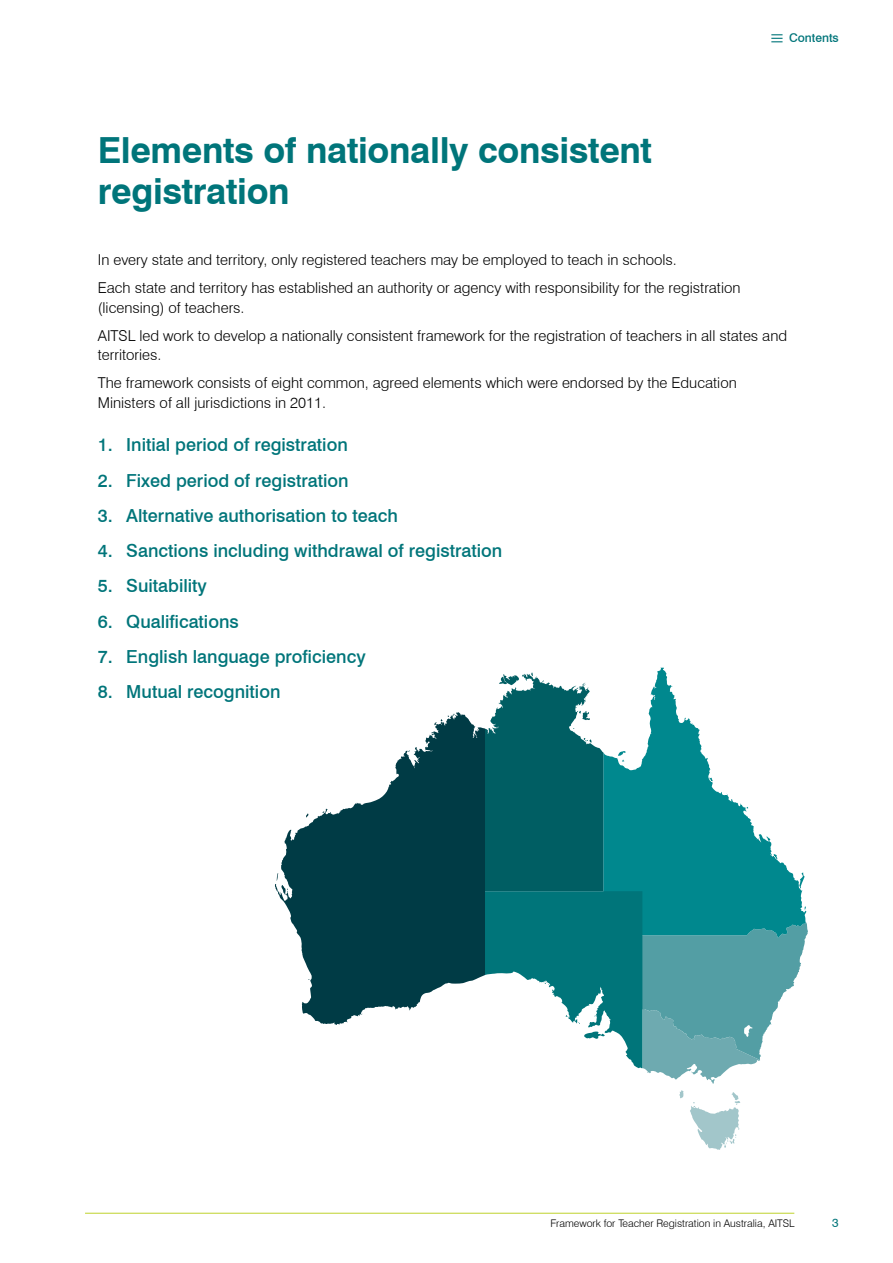
<style>
.page{position:relative;width:893px;height:1263px;background:#fff}
.page>*{position:absolute;margin:0;border:0;box-sizing:border-box;transform-origin:0 0}
.Heading_1{font:700 36px/40.5px "Swiss 721 BT";letter-spacing:-.01em;color:#00757a}
.Heading_3{font:500 18px "Swiss 721 BT";color:#00757a}
.Body_Text{font:300 15px/19.5px "Swiss 721 BT";color:#000}
.t1{font:500 12px "Swiss 721 BT";color:#00757a}
.t2{font:12px "Swiss 721 BT";color:#00757a}
.t3{font:300 10.5px "Swiss 721 BT";color:#000}
</style>
<div class="page">
<hr style="left:85px;top:1213px;width:709px;height:1px;background:#bfd22b">
<svg style="left:485px;top:672px;width:323px;height:412px"></svg>
<svg style="left:275px;top:712px;width:210px;height:313px;fill:#003b45"></svg>
<svg style="left:679px;top:1090px;width:62px;height:60px"></svg>
<svg style="left:771px;top:34px;width:11px;height:8px"></svg>
<p class="Heading_1" style="left:98px;top:130px;width:556px">Elements of nationally consistent registration</p>
<p class="t1" style="left:789px;top:30px;width:51px">Contents</p>
<p class="Body_Text" style="left:98px;top:250px;width:581px">In every state and territory, only registered teachers may be employed to teach in schools.</p>
<p class="Body_Text" style="left:98px;top:278px;width:644px">Each state and territory has established an authority or agency with responsibility for the registration (licensing) of teachers.</p>
<p class="Body_Text" style="left:98px;top:325px;width:691px">AITSL led work to develop a nationally consistent framework for the registration of teachers in all states and territories.</p>
<p class="Body_Text" style="left:98px;top:373px;width:640px">The framework consists of eight common, agreed elements which were endorsed by the Education<br>Ministers of all jurisdictions in 2011.</p>
<p class="Heading_3" style="left:98px;top:434px;width:252px">1. Initial period of registration</p>
<p class="Heading_3" style="left:98px;top:469px;width:252px">2. Fixed period of registration</p>
<p class="Heading_3" style="left:98px;top:504px;width:302px">3. Alternative authorisation to teach</p>
<p class="Heading_3" style="left:98px;top:540px;width:406px">4. Sanctions including withdrawal of registration</p>
<p class="Heading_3" style="left:98px;top:575px;width:111px">5. Suitability</p>
<p class="Heading_3" style="left:98px;top:610px;width:143px">6. Qualifications</p>
<p class="Heading_3" style="left:98px;top:645px;width:269px">7. English language proficiency</p>
<p class="Heading_3" style="left:98px;top:681px;width:184px">8. Mutual recognition</p>
<p class="t3" style="left:550px;top:1216px;width:246px">Framework for Teacher Registration in Australia, AITSL</p>
<p class="t2" style="left:832px;top:1215px;width:8px">3</p>
</div>
